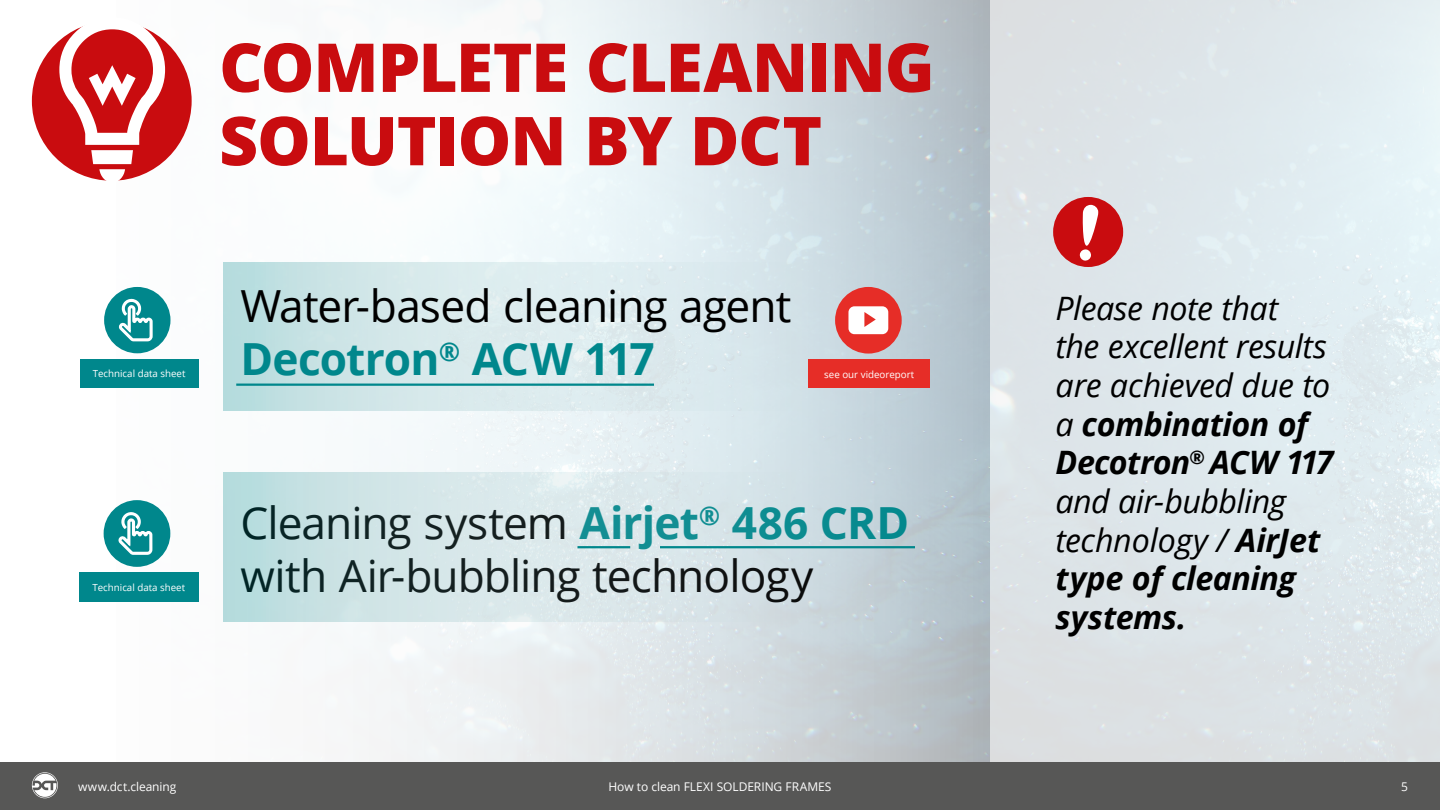
<style>
.page{position:relative;width:1440px;height:810px;background:#fff}
.page>*{position:absolute;margin:0;border:0;box-sizing:border-box;transform-origin:0 0}
.t1{font:800 67.5px/73.3px "Open Sans";letter-spacing:-.015em;color:#c90c0f}
.t2{font:44.25px/53.1px "Open Sans";letter-spacing:-.02em;color:#000}
.t3{font:italic 32.25px/38.7px "Open Sans";letter-spacing:-.015em;color:#000}
.t4{font:12px "Open Sans";letter-spacing:-.005em;color:#fff}
.t5{font:9.75px "Open Sans";color:#fff}
.s1{font-weight:700;color:#00878c}
.s2{font-weight:700}
</style>
<div class="page">
<div style="left:0;top:762px;width:1440px;height:48px;background:#575756"></div>
<svg style="left:32px;top:772px;width:26px;height:26px"></svg>
<img style="left:117px;top:0;width:1323px;height:762px">
<div style="left:32px;top:21px;width:160px;height:160px;background:#c90c0f;border-radius:50%"></div>
<svg style="left:59px;top:17px;width:106px;height:165px"></svg>
<svg style="left:224px;top:262px;width:718px;height:149px;background:#d1e4e7"></svg>
<svg style="left:224px;top:473px;width:718px;height:148px;background:#cfe0e4"></svg>
<hr style="left:236px;top:384px;width:418px;height:2px;background:#00878c">
<hr style="left:578px;top:546px;width:52px;height:2px;background:#00878c">
<hr style="left:660px;top:546px;width:255px;height:2px;background:#00878c">
<div style="left:80px;top:359px;width:118px;height:29px;background:#00878c"></div>
<div style="left:104px;top:287px;width:66px;height:66px;background:#00878c;border-radius:50%"></div>
<svg style="left:118px;top:228px;width:36px;height:114px"></svg>
<div style="left:79px;top:572px;width:119px;height:29px;background:#00878c"></div>
<div style="left:104px;top:500px;width:66px;height:67px;background:#00878c;border-radius:50%"></div>
<svg style="left:117px;top:441px;width:37px;height:114px"></svg>
<div style="left:1053px;top:197px;width:70px;height:70px;background:#c90c0f;border-radius:50%"></div>
<svg style="left:1079px;top:205px;width:19px;height:56px"></svg>
<div style="left:835px;top:287px;width:67px;height:67px;background:#e62d27;border-radius:50%"></div>
<svg style="left:848px;top:306px;width:40px;height:28px"></svg>
<div style="left:808px;top:360px;width:122px;height:28px;background:#e62d27"></div>
<h1 class="t1" style="left:219px;top:27px;width:717px">COMPLETE CLEANING<br>SOLUTION BY DCT</h1>
<p class="t5" style="left:93px;top:367px;width:94px">Technical data sheet</p>
<h2 class="t2" style="left:240px;top:279px;width:553px">Water-based cleaning agent<br><span class="s1">Decotron</span><sup>®</sup> <span class="s1">ACW 117</span></h2>
<p class="t5" style="left:824px;top:367px;width:91px">see our videoreport</p>
<p class="t5" style="left:92px;top:580px;width:94px">Technical data sheet</p>
<h2 class="t2" style="left:240px;top:496px;width:670px">Cleaning system <span class="s1">Airjet</span><sup>®</sup> <span class="s1">486 CRD </span>with Air-bubbling technology</h2>
<p class="t3" style="left:1055px;top:288px;width:280px">Please note that<br>the excellent results are achieved due to a <span class="s2">combination of<br>Decotron</span><sup>®</sup> <span class="s2">ACW 117 </span>and air-bubbling technology / <span class="s2">AirJet type of cleaning systems.</span></p>
<p class="t4" style="left:78px;top:778px;width:100px">www.dct.cleaning</p>
<p class="t4" style="left:608px;top:778px;width:225px">How to clean FLEXI SOLDERING FRAMES</p>
<p class="t4" style="left:1401px;top:778px;width:8px">5</p>
</div>
